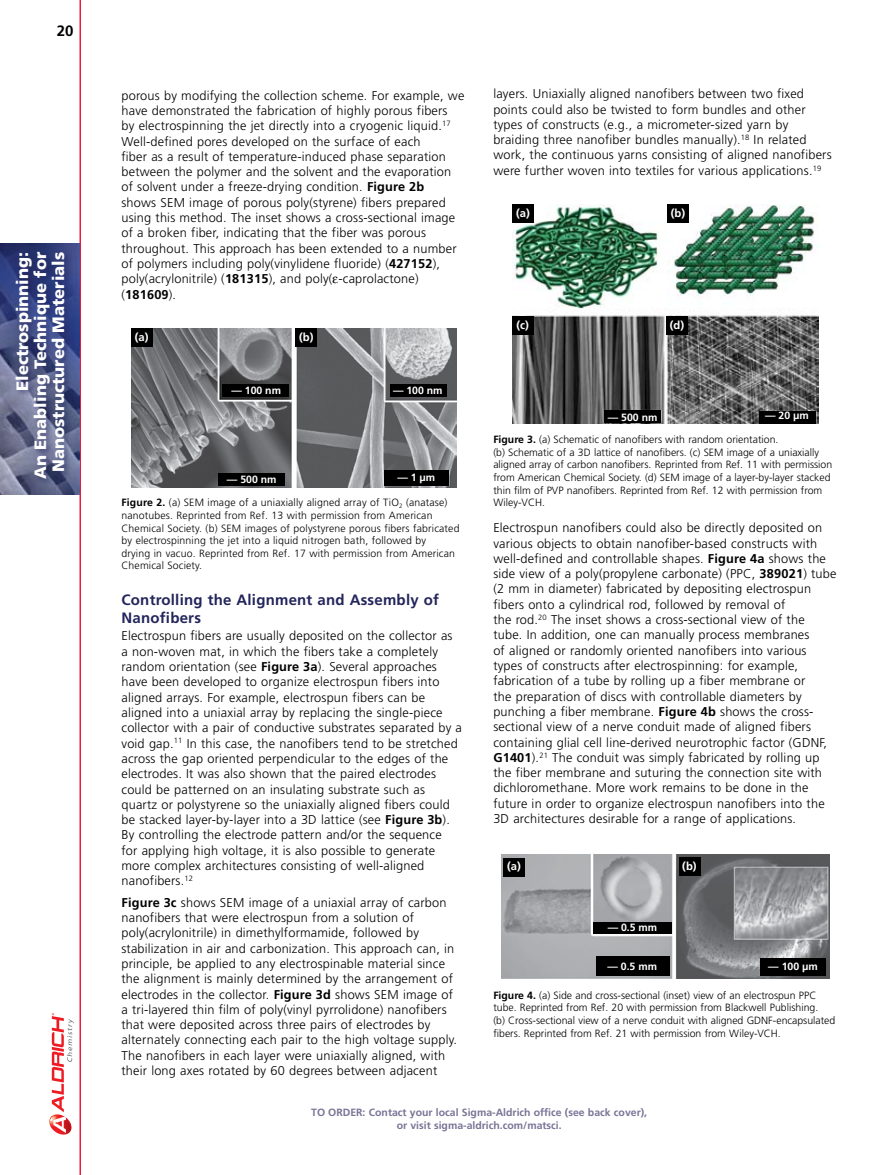
<style>
.page{position:relative;width:891px;height:1175px;background:#fff}
.page>*{position:absolute;margin:0;border:0;box-sizing:border-box;transform-origin:0 0}
.t1{font:900 16.5px/18px "Frutiger";color:#fff;text-align:right}
.t2{font:700 15px/18px "Frutiger";letter-spacing:.015em;color:#23255b}
.t3{font:700 15px "Frutiger";color:#000}
.t4{font:300 12.75px/15.3px "Frutiger";letter-spacing:.015em;color:#000}
.t5{font:700 11.25px "Frutiger";color:#fff}
.t6{font:300 10.5px/12.6px "Frutiger";color:#000}
.t7{font:700 10.5px/13.5px "Frutiger";color:#7a7496;text-align:center}
.t8{font:700 10.5px "Frutiger";color:#fff}
.s1{font-weight:700}
</style>
<div class="page">
<hr style="left:80px;top:0;width:1px;height:1174px;background:#ed1a3a">
<img style="left:0;top:243px;width:79px;height:251px">
<svg style="left:49px;top:1013px;width:25px;height:121px"></svg>
<img style="left:131px;top:329px;width:325px;height:158px">
<img style="left:512px;top:205px;width:306px;height:219px">
<img style="left:501px;top:854px;width:329px;height:124px">
<div style="left:13px;top:249px;width:60px;height:237px;background:#23255b;opacity:.6"></div>
<div style="left:296px;top:328px;width:21px;height:18px;background:#000"></div>
<div style="left:131px;top:328px;width:21px;height:18px;background:#000"></div>
<div style="left:222px;top:384px;width:67px;height:13px;background:#000"></div>
<div style="left:218px;top:473px;width:67px;height:13px;background:#000"></div>
<div style="left:390px;top:384px;width:56px;height:13px;background:#000"></div>
<div style="left:384px;top:470px;width:65px;height:16px;background:#000"></div>
<div style="left:513px;top:204px;width:21px;height:18px;background:#000"></div>
<div style="left:667px;top:204px;width:22px;height:19px;background:#000"></div>
<div style="left:512px;top:316px;width:21px;height:18px;background:#000"></div>
<div style="left:667px;top:316px;width:21px;height:18px;background:#000"></div>
<div style="left:604px;top:410px;width:57px;height:13px;background:#000"></div>
<div style="left:759px;top:411px;width:57px;height:12px;background:#000"></div>
<div style="left:503px;top:858px;width:22px;height:18px;background:#000"></div>
<div style="left:679px;top:857px;width:21px;height:18px;background:#000"></div>
<div style="left:760px;top:958px;width:66px;height:18px;background:#000"></div>
<div style="left:596px;top:956px;width:73px;height:20px;background:#000"></div>
<div style="left:593px;top:922px;width:79px;height:11px;background:#000"></div>
<p class="t3" style="left:57px;top:22px;width:18px">20</p>
<p class="t1" style="left:13px;top:479px;width:228px;rotate:-90deg">Electrospinning:<br>An Enabling Technique for<br>Nanostructured Materials</p>
<p class="t4" style="left:122px;top:88px;width:344px">porous by modifying the collection scheme. For example, we have demonstrated the fabrication of highly porous fibers<br>by electrospinning the jet directly into a cryogenic liquid.<sup>17<br></sup>Well-defined pores developed on the surface of each<br>fiber as a result of temperature-induced phase separation between the polymer and the solvent and the evaporation of solvent under a freeze-drying condition. <span class="s1">Figure 2b<br></span>shows SEM image of porous poly(styrene) fibers prepared using this method. The inset shows a cross-sectional image of a broken fiber, indicating that the fiber was porous throughout. This approach has been extended to a number of polymers including poly(vinylidene fluoride) (<span class="s1">427152</span>), poly(acrylonitrile) (<span class="s1">181315</span>), and poly( -caprolactone) (<span class="s1">181609</span>).</p>
<p class="t5" style="left:135px;top:330px;width:15px">(a)</p>
<p class="t5" style="left:299px;top:330px;width:16px">(b)</p>
<p class="t8" style="left:231px;top:384px;width:51px">— 100 nm</p>
<p class="t8" style="left:227px;top:473px;width:51px">— 500 nm</p>
<p class="t8" style="left:393px;top:384px;width:51px">— 100 nm</p>
<p class="t8" style="left:397px;top:471px;width:39px">— 1 µm</p>
<p class="t6" style="left:122px;top:496px;width:340px"><span class="s1">Figure 2.</span> (a) SEM image of a uniaxially aligned array of TiO<sub>2</sub> (anatase) nanotubes. Reprinted from Ref. 13 with permission from American Chemical Society. (b) SEM images of polystyrene porous fibers fabricated by electrospinning the jet into a liquid nitrogen bath, followed by<br>drying in vacuo. Reprinted from Ref. 17 with permission from American Chemical Society.</p>
<p class="t2" style="left:122px;top:591px;width:319px">Controlling the Alignment and Assembly of<br>Nanofibers</p>
<p class="t4" style="left:122px;top:628px;width:342px">Electrospun fibers are usually deposited on the collector as a non-woven mat, in which the fibers take a completely random orientation (see <span class="s1">Figure 3a</span>). Several approaches have been developed to organize electrospun fibers into aligned arrays. For example, electrospun fibers can be aligned into a uniaxial array by replacing the single-piece collector with a pair of conductive substrates separated by a void gap.<sup>11</sup> In this case, the nanofibers tend to be stretched across the gap oriented perpendicular to the edges of the electrodes. It was also shown that the paired electrodes could be patterned on an insulating substrate such as quartz or polystyrene so the uniaxially aligned fibers could be stacked layer-by-layer into a 3D lattice (see <span class="s1">Figure 3b</span>).<br>By controlling the electrode pattern and/or the sequence<br>for applying high voltage, it is also possible to generate more complex architectures consisting of well-aligned nanofibers.<sup>12</sup></p>
<p class="t4" style="left:122px;top:894px;width:337px"><span class="s1">Figure 3c</span> shows SEM image of a uniaxial array of carbon nanofibers that were electrospun from a solution of poly(acrylonitrile) in dimethylformamide, followed by stabilization in air and carbonization. This approach can, in principle, be applied to any electrospinable material since the alignment is mainly determined by the arrangement of electrodes in the collector. <span class="s1">Figure 3d</span> shows SEM image of a tri-layered thin film of poly(vinyl pyrrolidone) nanofibers that were deposited across three pairs of electrodes by alternately connecting each pair to the high voltage supply.<br>The nanofibers in each layer were uniaxially aligned, with their long axes rotated by 60 degrees between adjacent</p>
<p class="t4" style="left:493px;top:86px;width:340px">layers. Uniaxially aligned nanofibers between two fixed points could also be twisted to form bundles and other types of constructs (e.g., a micrometer-sized yarn by braiding three nanofiber bundles manually).<sup>18</sup> In related work, the continuous yarns consisting of aligned nanofibers were further woven into textiles for various applications.<sup>19</sup></p>
<p class="t5" style="left:516px;top:206px;width:15px">(a)</p>
<p class="t5" style="left:671px;top:206px;width:16px">(b)</p>
<p class="t5" style="left:516px;top:318px;width:14px">(c)</p>
<p class="t5" style="left:670px;top:318px;width:16px">(d)</p>
<p class="t8" style="left:608px;top:411px;width:51px">— 500 nm</p>
<p class="t8" style="left:765px;top:409px;width:45px">— 20 µm</p>
<p class="t6" style="left:493px;top:433px;width:340px"><span class="s1">Figure 3.</span> (a) Schematic of nanofibers with random orientation.<br>(b) Schematic of a 3D lattice of nanofibers. (c) SEM image of a uniaxially aligned array of carbon nanofibers. Reprinted from Ref. 11 with permission from American Chemical Society. (d) SEM image of a layer-by-layer stacked thin film of PVP nanofibers. Reprinted from Ref. 12 with permission from Wiley-VCH.</p>
<p class="t4" style="left:493px;top:520px;width:345px">Electrospun nanofibers could also be directly deposited on various objects to obtain nanofiber-based constructs with well-defined and controllable shapes. <span class="s1">Figure 4a</span> shows the side view of a poly(propylene carbonate) (PPC, <span class="s1">389021</span>) tube (2 mm in diameter) fabricated by depositing electrospun fibers onto a cylindrical rod, followed by removal of<br>the rod.<sup>20</sup> The inset shows a cross-sectional view of the tube. In addition, one can manually process membranes<br>of aligned or randomly oriented nanofibers into various types of constructs after electrospinning: for example, fabrication of a tube by rolling up a fiber membrane or<br>the preparation of discs with controllable diameters by punching a fiber membrane. <span class="s1">Figure 4b</span> shows the cross&shy;sectional view of a nerve conduit made of aligned fibers containing glial cell line-derived neurotrophic factor (GDNF, <span class="s1">G1401</span>).<sup>21</sup> The conduit was simply fabricated by rolling up the fiber membrane and suturing the connection site with dichloromethane. More work remains to be done in the future in order to organize electrospun nanofibers into the 3D architectures desirable for a range of applications.</p>
<p class="t5" style="left:507px;top:860px;width:15px">(a)</p>
<p class="t5" style="left:682px;top:859px;width:16px">(b)</p>
<p class="t8" style="left:608px;top:921px;width:51px">— 0.5 mm</p>
<p class="t8" style="left:607px;top:960px;width:51px">— 0.5 mm</p>
<p class="t8" style="left:768px;top:960px;width:51px">— 100 µm</p>
<p class="t6" style="left:493px;top:989px;width:344px"><span class="s1">Figure 4.</span> (a) Side and cross-sectional (inset) view of an electrospun PPC tube. Reprinted from Ref. 20 with permission from Blackwell Publishing.<br>(b) Cross-sectional view of a nerve conduit with aligned GDNF-encapsulated fibers. Reprinted from Ref. 21 with permission from Wiley-VCH.</p>
<p class="t7" style="left:311px;top:1105px;width:337px">TO ORDER: Contact your local Sigma-Aldrich office (see back cover), or visit sigma-aldrich.com/matsci.</p>
</div>
